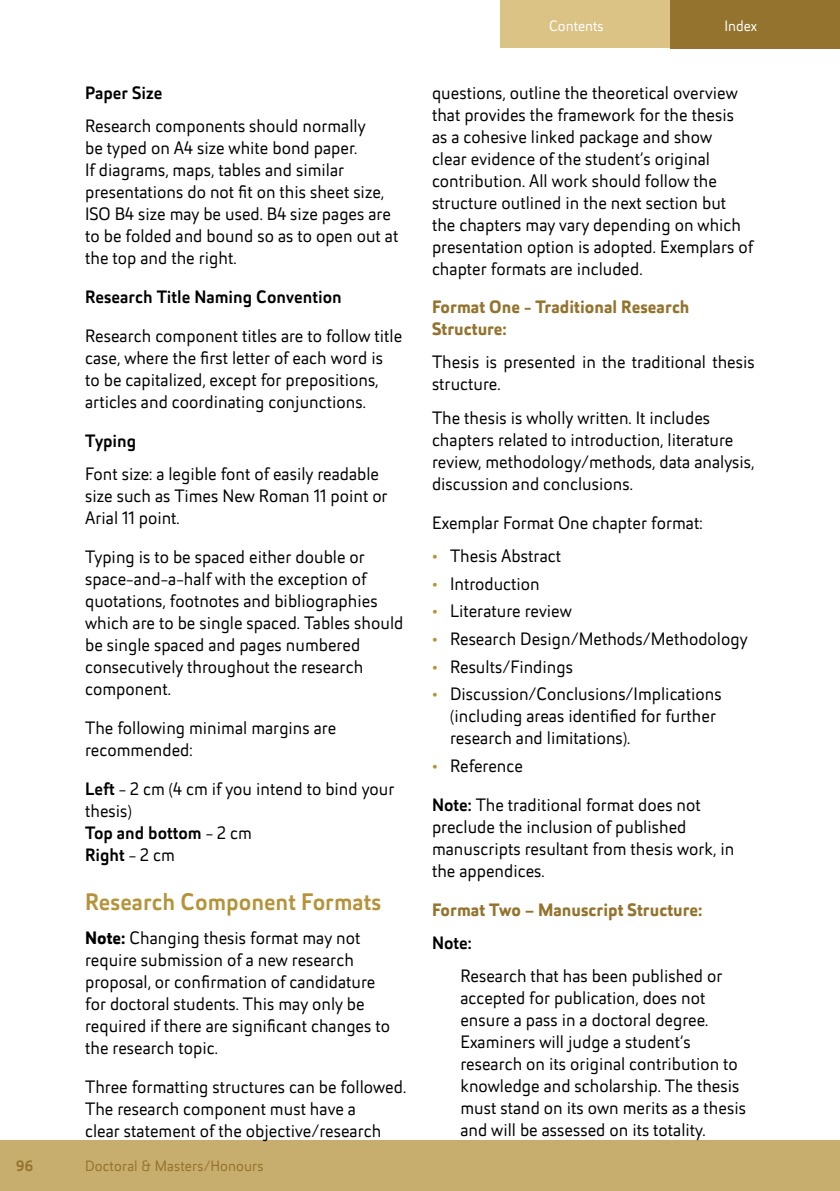
<style>
.page{position:relative;width:840px;height:1191px;background:#fff}
.page>*{position:absolute;margin:0;border:0;box-sizing:border-box;transform-origin:0 0}
.t1{font:500 24px "Helia Core";color:#b4933a}
.t2{font:18px/22px "Helia Core";color:#000}
.t3{font:700 18px/21.6px "Helia Core";color:#93732d}
.t4{font:500 18px "Helia Core";color:#000}
.t5{font:15px "Helia Core";letter-spacing:.01em;color:#93732d}
.t6{font:15px "Helia Core";color:#fff}
.t7{font:500 15px "Helia Core";color:#93732d}
.s1{font-weight:500}
.s2{font-weight:700}
.s3{color:#b4933a}
</style>
<div class="page">
<div style="left:0;top:1140px;width:839px;height:51px;background:#c7ad6e"></div>
<div style="left:500px;top:0;width:170px;height:48px;background:#dbc385"></div>
<div style="left:670px;top:0;width:169px;height:48px;background:#93732d"></div>
<p class="t4" style="left:85px;top:80px;width:79px">Paper Size</p>
<p class="t2" style="left:85px;top:114px;width:314px">Research components should normally<br>be typed on A4 size white bond paper.<br>If diagrams, maps, tables and similar presentations do not fit on this sheet size, ISO B4 size may be used. B4 size pages are to be folded and bound so as to open out at the top and the right.</p>
<p class="t4" style="left:85px;top:284px;width:258px">Research Title Naming Convention</p>
<p class="t2" style="left:85px;top:324px;width:318px">Research component titles are to follow title case, where the first letter of each word is<br>to be capitalized, except for prepositions, articles and coordinating conjunctions.</p>
<p class="t4" style="left:85px;top:428px;width:53px">Typing</p>
<p class="t2" style="left:85px;top:463px;width:304px">Font size: a legible font of easily readable size such as Times New Roman 11 point or<br>Arial 11 point.</p>
<p class="t2" style="left:85px;top:546px;width:319px">Typing is to be spaced either double or space-and-a-half with the exception of quotations, footnotes and bibliographies which are to be single spaced. Tables should be single spaced and pages numbered consecutively throughout the research component.</p>
<p class="t2" style="left:85px;top:717px;width:252px">The following minimal margins are recommended:</p>
<p class="t2" style="left:85px;top:778px;width:311px"><span class="s1">Left</span> - 2 cm (4 cm if you intend to bind your thesis)<br><span class="s1">Top and bottom</span> - 2 cm<br><span class="s1">Right</span> - 2 cm</p>
<h1 class="t1" style="left:85px;top:885px;width:297px">Research Component Formats</h1>
<p class="t2" style="left:85px;top:926px;width:306px"><span class="s2">Note:</span> Changing thesis format may not require submission of a new research proposal, or confirmation of candidature for doctoral students. This may only be required if there are significant changes to the research topic.</p>
<p class="t2" style="left:85px;top:1075px;width:322px">Three formatting structures can be followed.<br>The research component must have a<br>clear statement of the objective/research</p>
<p class="t7" style="left:16px;top:1155px;width:18px">96</p>
<p class="t5" style="left:85px;top:1156px;width:180px">Doctoral &amp; Masters/Honours</p>
<p class="t6" style="left:549px;top:16px;width:56px">Contents</p>
<p class="t6" style="left:724px;top:16px;width:34px">Index</p>
<p class="t2" style="left:432px;top:81px;width:322px">questions, outline the theoretical overview that provides the framework for the thesis as a cohesive linked package and show<br>clear evidence of the student’s original contribution. All work should follow the structure outlined in the next section but the chapters may vary depending on which presentation option is adopted. Exemplars of chapter formats are included.</p>
<p class="t3" style="left:432px;top:296px;width:259px">Format One - Traditional Research<br>Structure:</p>
<p class="t2" style="left:432px;top:351px;width:324px">Thesis is presented in the traditional thesis structure.</p>
<p class="t2" style="left:432px;top:406px;width:324px">The thesis is wholly written. It includes chapters related to introduction, literature review, methodology/methods, data analysis, discussion and conclusions.</p>
<p class="t2" style="left:432px;top:511px;width:272px">Exemplar Format One chapter format:</p>
<p class="t2" style="left:432px;top:544px;width:130px"><span class="s3">•</span> Thesis Abstract</p>
<p class="t2" style="left:432px;top:572px;width:109px"><span class="s3">•</span> Introduction</p>
<p class="t2" style="left:432px;top:600px;width:141px"><span class="s3">•</span> Literature review</p>
<p class="t2" style="left:432px;top:627px;width:317px"><span class="s3">•</span> Research Design/Methods/Methodology</p>
<p class="t2" style="left:432px;top:655px;width:142px"><span class="s3">•</span> Results/Findings</p>
<p class="t2" style="left:450px;top:683px;width:273px;text-indent:-18px"><span class="s3">•</span> Discussion/Conclusions/Implications (including areas identified for further research and limitations).</p>
<p class="t2" style="left:432px;top:746px;width:270px;line-height:39px"><span class="s3">•</span> Reference<br><span class="s1">Note:</span> The traditional format does not</p>
<p class="t2" style="left:432px;top:815px;width:304px">preclude the inclusion of published manuscripts resultant from thesis work, in the appendices.</p>
<p class="t3" style="left:432px;top:898px;width:272px">Format Two – Manuscript Structure:</p>
<p class="t4" style="left:432px;top:930px;width:41px">Note:</p>
<p class="t2" style="left:460px;top:965px;width:287px">Research that has been published or accepted for publication, does not ensure a pass in a doctoral degree.<br>Examiners will judge a student’s research on its original contribution to knowledge and scholarship. The thesis must stand on its own merits as a thesis and will be assessed on its totality.</p>
</div>
